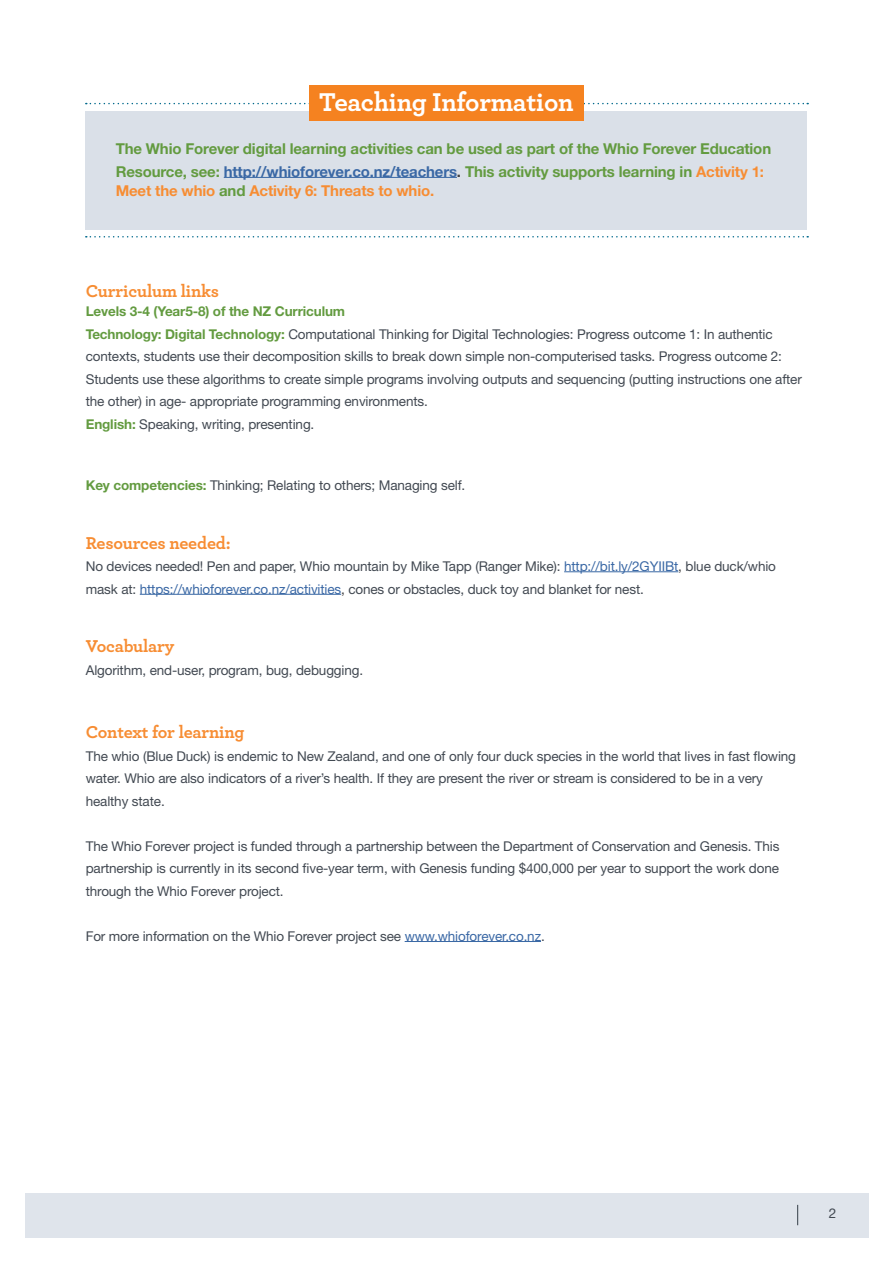
<style>
.page{position:relative;width:893px;height:1263px;background:#fff}
.page>*{position:absolute;margin:0;border:0;box-sizing:border-box;transform-origin:0 0}
.t1{font:700 27px "Archer";letter-spacing:-.01em;color:#fff}
.t2{font:700 18px "Archer";letter-spacing:-.01em;color:#f78d33}
.t3{font:700 15px/22.5px "Helvetica Neue LT Std";letter-spacing:-.01em;color:#639b40}
.t4{font:700 15px "Helvetica Neue LT Std";letter-spacing:-.01em;color:#f78d33}
.t5{font:13.5px/22.5px "Helvetica Neue LT Std";letter-spacing:-.01em;color:#424952}
.s1{color:#3a68a5}
.s2{color:#414042}
.s3{color:#f78d33}
.s4{color:#639b40}
.s5{font-weight:700;color:#639b40}
</style>
<div class="page">
<div style="left:26px;top:1193px;width:843px;height:44px;background:#dfe4eb"></div>
<svg style="left:797px;top:1205px;width:1px;height:20px"></svg>
<div style="left:86px;top:112px;width:721px;height:118px;background:#dae0e8"></div>
<svg style="left:86px;top:236px;width:722px;height:2px"></svg>
<hr style="left:224px;top:177px;width:233px;height:1px;background:#3a68a5">
<hr style="left:564px;top:571px;width:114px;height:1px;background:#3a68a5">
<hr style="left:140px;top:594px;width:201px;height:1px;background:#3a68a5">
<svg style="left:86px;top:103px;width:722px;height:1px"></svg>
<div style="left:309px;top:85px;width:275px;height:36px;background:#f58220"></div>
<hr style="left:405px;top:941px;width:136px;height:1px;background:#3a68a5">
<h1 class="t1" style="left:319px;top:81px;width:256px">Teaching Information</h1>
<p class="t3" style="left:116px;top:137px;width:657px">The Whio Forever digital learning activities can be used as part of the Whio Forever Education<br>Resource, see: <span class="s1">http://whioforever.co.nz/teachers</span><span class="s2">.</span> This activity supports learning in <span class="s3">Activity 1:</span></p>
<p class="t4" style="left:116px;top:182px;width:320px">Meet the whio <span class="s4">and</span> Activity 6: Threats to whio.</p>
<h2 class="t2" style="left:86px;top:276px;width:135px">Curriculum links</h2>
<p class="t5" style="left:86px;top:300px;width:718px"><span class="s5">Levels 3-4 (Year5-8) of the NZ Curriculum<br>Technology: Digital Technology:</span> Computational Thinking for Digital Technologies: Progress outcome 1: In authentic contexts, students use their decomposition skills to break down simple non-computerised tasks. Progress outcome 2:<br>Students use these algorithms to create simple programs involving outputs and sequencing (putting instructions one after the other) in age- appropriate programming environments.<br><span class="s5">English:</span> Speaking, writing, presenting.</p>
<p class="t5" style="left:86px;top:474px;width:381px"><span class="s5">Key competencies:</span> Thinking; Relating to others; Managing self.</p>
<h2 class="t2" style="left:86px;top:528px;width:146px">Resources needed:</h2>
<p class="t5" style="left:86px;top:555px;width:692px">No devices needed! Pen and paper, Whio mountain by Mike Tapp (Ranger Mike): <span class="s1">http://bit.ly/2GYIIBt</span><span class="s2">,</span> blue duck/whio mask at: <span class="s1">https://whioforever.co.nz/activities</span><span class="s2">,</span> cones or obstacles, duck toy and blanket for nest.</p>
<h2 class="t2" style="left:86px;top:632px;width:90px">Vocabulary</h2>
<p class="t5" style="left:86px;top:658px;width:279px">Algorithm, end-user, program, bug, debugging.</p>
<h2 class="t2" style="left:86px;top:718px;width:160px">Context for learning</h2>
<p class="t5" style="left:86px;top:744px;width:712px">The whio (Blue Duck) is endemic to New Zealand, and one of only four duck species in the world that lives in fast flowing water. Whio are also indicators of a river’s health. If they are present the river or stream is considered to be in a very healthy state.</p>
<p class="t5" style="left:86px;top:834px;width:695px;text-align:justify">The Whio Forever project is funded through a partnership between the Department of Conservation and Genesis. This partnership is currently in its second five-year term, with Genesis funding $400,000 per year to support the work done through the Whio Forever project.</p>
<p class="t5" style="left:86px;top:924px;width:461px">For more information on the Whio Forever project see <span class="s1">www.whioforever.co.nz</span>.</p>
<p class="t5" style="left:829px;top:1201px;width:9px">2</p>
</div>
